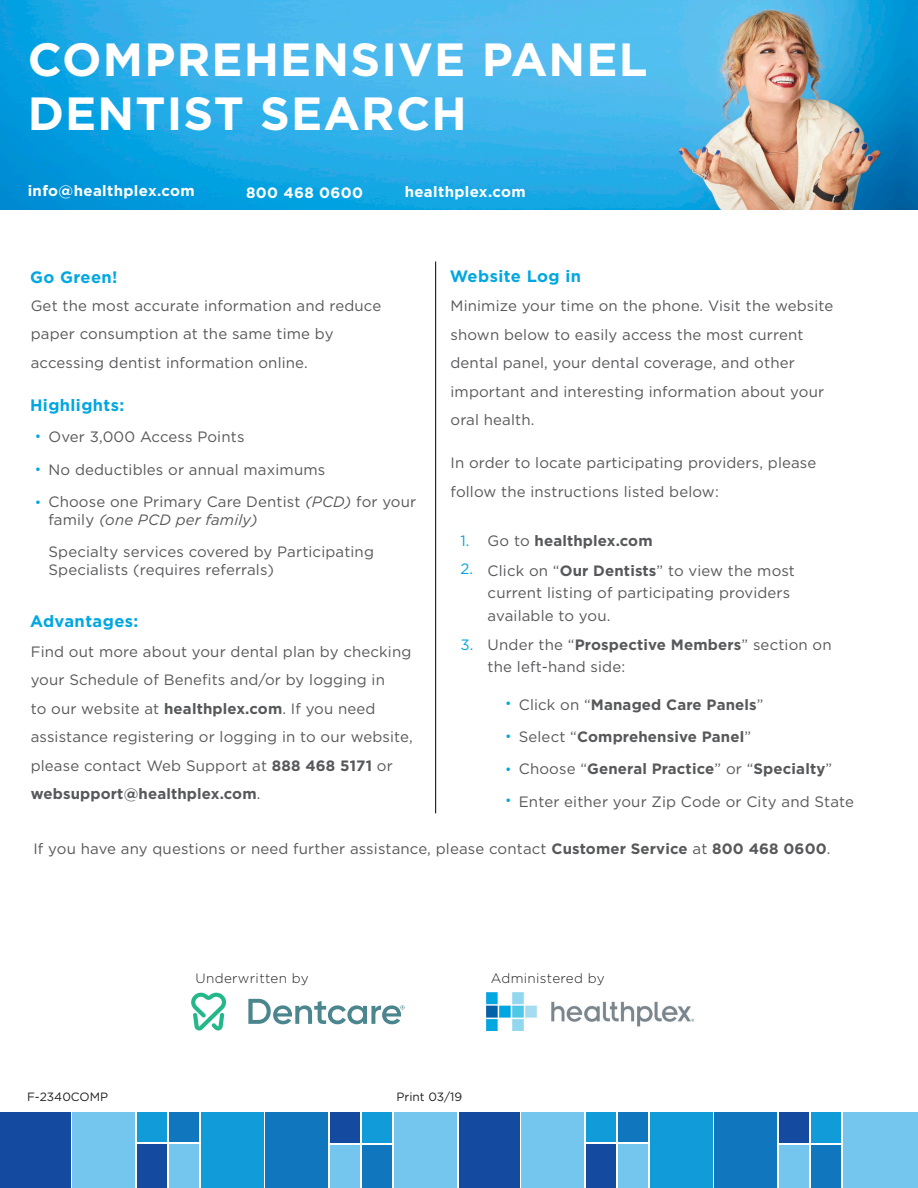
<style>
.page{position:relative;width:918px;height:1188px;background:#fff}
.page>*{position:absolute;margin:0;border:0;box-sizing:border-box;transform-origin:0 0}
.t1{font:700 46.5px "Gotham";letter-spacing:.025em;color:#fff}
.t2{font:700 16.5px "Gotham";letter-spacing:.025em;color:#00a7e1}
.t3{font:15px/28.5px "Gotham";letter-spacing:.01em;color:#57585a}
.t4{font:700 15px "Gotham";letter-spacing:.01em;color:#57585a}
.t5{font:700 15px "Gotham";letter-spacing:.025em;color:#fff}
.t6{font:15px "Gotham";color:#00a7e1}
.t7{font:300 13.5px "Gotham";letter-spacing:.025em;color:#231f20}
.t8{font:13.5px "Gotham";color:#00a7e1}
.t9{font:12px "Gotham";color:#231f20}
.s1{font-style:italic}
.s2{font-weight:700}
.s3{font-weight:400}
</style>
<div class="page">
<img style="left:0;top:0;width:918px;height:209px">
<div style="left:72px;top:1112px;width:63px;height:76px;background:#74c6ef"></div>
<div style="left:0;top:1112px;width:70px;height:76px;background:#144aa0"></div>
<div style="left:201px;top:1112px;width:62px;height:76px;background:#119cd9"></div>
<div style="left:137px;top:1113px;width:30px;height:29px;background:#119cd9"></div>
<div style="left:169px;top:1144px;width:30px;height:44px;background:#74c6ef"></div>
<div style="left:169px;top:1113px;width:30px;height:29px;background:#1077be"></div>
<div style="left:137px;top:1144px;width:30px;height:44px;background:#144aa0"></div>
<div style="left:394px;top:1112px;width:63px;height:76px;background:#74c6ef"></div>
<div style="left:265px;top:1112px;width:62px;height:76px;background:#1077be"></div>
<div style="left:330px;top:1145px;width:30px;height:43px;background:#74c6ef"></div>
<div style="left:362px;top:1113px;width:30px;height:30px;background:#119cd9"></div>
<div style="left:362px;top:1145px;width:30px;height:43px;background:#1077be"></div>
<div style="left:330px;top:1113px;width:30px;height:30px;background:#144aa0"></div>
<div style="left:522px;top:1112px;width:62px;height:76px;background:#74c6ef"></div>
<div style="left:459px;top:1112px;width:61px;height:76px;background:#144aa0"></div>
<div style="left:650px;top:1112px;width:63px;height:76px;background:#119cd9"></div>
<div style="left:586px;top:1113px;width:30px;height:29px;background:#119cd9"></div>
<div style="left:618px;top:1144px;width:30px;height:44px;background:#74c6ef"></div>
<div style="left:618px;top:1113px;width:30px;height:29px;background:#1077be"></div>
<div style="left:586px;top:1144px;width:30px;height:44px;background:#144aa0"></div>
<div style="left:843px;top:1112px;width:75px;height:76px;background:#74c6ef"></div>
<div style="left:715px;top:1112px;width:62px;height:76px;background:#1077be"></div>
<div style="left:779px;top:1145px;width:30px;height:43px;background:#74c6ef"></div>
<div style="left:811px;top:1113px;width:30px;height:30px;background:#119cd9"></div>
<div style="left:811px;top:1145px;width:30px;height:43px;background:#1077be"></div>
<div style="left:779px;top:1113px;width:30px;height:30px;background:#144aa0"></div>
<hr style="left:435px;top:262px;width:1px;height:551px;background:#000">
<img style="left:486px;top:993px;width:208px;height:37px">
<svg style="left:191px;top:993px;width:35px;height:37px"></svg>
<svg style="left:248px;top:999px;width:157px;height:25px"></svg>
<p class="t1" style="left:28px;top:29px;width:621px">COMPREHENSIVE PANEL</p>
<p class="t1" style="left:28px;top:82px;width:441px">DENTIST SEARCH</p>
<p class="t5" style="left:28px;top:181px;width:169px">info@healthplex.com</p>
<p class="t5" style="left:246px;top:183px;width:118px">800 468 0600</p>
<p class="t5" style="left:405px;top:182px;width:123px">healthplex.com</p>
<p class="t2" style="left:30px;top:267px;width:89px">Go Green!</p>
<p class="t3" style="left:31px;top:291px;width:352px">Get the most accurate information and reduce paper consumption at the same time by accessing dentist information online.</p>
<p class="t2" style="left:30px;top:394px;width:96px">Highlights:</p>
<p class="t8" style="left:35px;top:428px;width:8px">•</p>
<p class="t8" style="left:35px;top:460px;width:8px">•</p>
<p class="t8" style="left:35px;top:493px;width:8px">•</p>
<p class="t3" style="left:49px;top:423px;width:197px">Over 3,000 Access Points</p>
<p class="t3" style="left:49px;top:455px;width:278px">No deductibles or annual maximums</p>
<p class="t3" style="left:49px;top:492px;width:369px;line-height:18px">Choose one Primary Care Dentist <span class="s1">(PCD)</span> for your family <span class="s1">(one PCD per family)</span></p>
<p class="t3" style="left:49px;top:543px;width:327px;line-height:18px">Specialty services covered by Participating<br>Specialists (requires referrals)</p>
<p class="t2" style="left:30px;top:610px;width:110px">Advantages:</p>
<p class="t3" style="left:31px;top:637px;width:384px">Find out more about your dental plan by checking your Schedule of Benefits and/or by logging in<br>to our website at <span class="s2">healthplex.com</span>. If you need assistance registering or logging in to our website, please contact Web Support at <span class="s2">888 468 5171</span> or <span class="s2">websupport@healthplex.com</span>.</p>
<p class="t2" style="left:450px;top:265px;width:133px">Website Log in</p>
<p class="t3" style="left:451px;top:292px;width:384px">Minimize your time on the phone. Visit the website shown below to easily access the most current dental panel, your dental coverage, and other important and interesting information about your oral health.</p>
<p class="t3" style="left:451px;top:448px;width:367px">In order to locate participating providers, please follow the instructions listed below:</p>
<p class="t6" style="left:460px;top:531px;width:11px">1.</p>
<p class="t6" style="left:460px;top:559px;width:14px">2.</p>
<p class="t6" style="left:460px;top:635px;width:15px">3.</p>
<p class="t4" style="left:488px;top:531px;width:167px"><span class="s3">Go to</span> healthplex.com</p>
<p class="t3" style="left:488px;top:559px;width:309px;line-height:22.5px">Click on “<span class="s2">Our Dentists</span>” to view the most current listing of participating providers available to you.</p>
<p class="t3" style="left:488px;top:633px;width:346px;line-height:22.5px">Under the “<span class="s2">Prospective Members</span>” section on the left-hand side:</p>
<p class="t8" style="left:505px;top:695px;width:8px">•</p>
<p class="t8" style="left:505px;top:728px;width:8px">•</p>
<p class="t8" style="left:505px;top:761px;width:8px">•</p>
<p class="t8" style="left:505px;top:792px;width:8px">•</p>
<p class="t4" style="left:519px;top:695px;width:246px"><span class="s3">Click on “</span>Managed Care Panels<span class="s3">”</span></p>
<p class="t4" style="left:519px;top:727px;width:234px"><span class="s3">Select “</span>Comprehensive Panel<span class="s3">”</span></p>
<p class="t4" style="left:519px;top:759px;width:315px"><span class="s3">Choose “</span>General Practice<span class="s3">” or “</span>Specialty<span class="s3">”</span></p>
<p class="t3" style="left:519px;top:787px;width:337px">Enter either your Zip Code or City and State</p>
<p class="t3" style="left:33px;top:835px;width:799px">If you have any questions or need further assistance, please contact <span class="s2">Customer Service</span> at <span class="s2">800 468 0600</span>.</p>
<p class="t7" style="left:196px;top:970px;width:115px">Underwritten by</p>
<p class="t7" style="left:491px;top:970px;width:115px">Administered by</p>
<p class="t9" style="left:27px;top:1089px;width:83px">F-2340COMP</p>
<p class="t9" style="left:397px;top:1089px;width:67px">Print 03/19</p>
</div>
